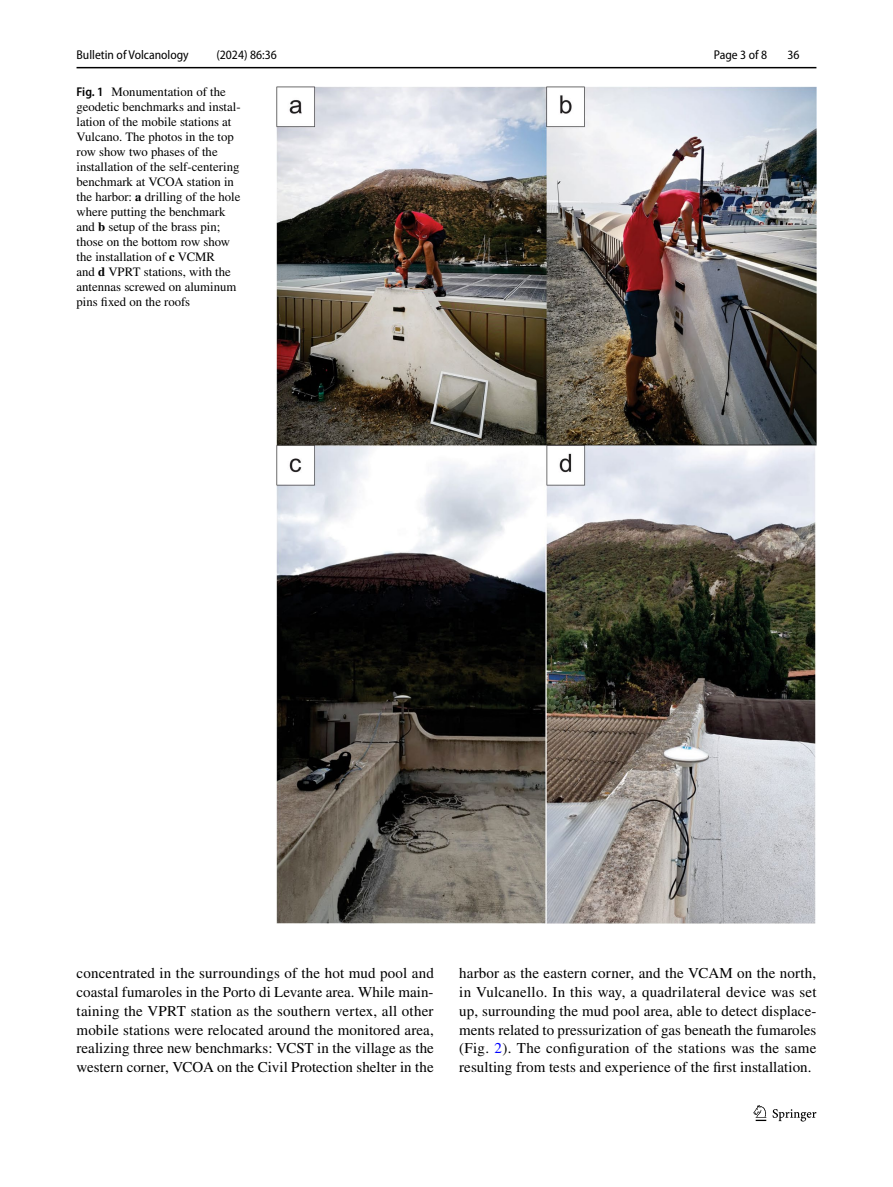
<style>
.page{position:relative;width:893px;height:1187px;background:#fff}
.page>*{position:absolute;margin:0;border:0;box-sizing:border-box;transform-origin:0 0}
.t1{font:15px/18.8px "STIX";letter-spacing:.005em;color:#000;text-align:justify}
.t2{font:12.75px/15px "STIX";color:#000}
.t3{font:semi-condensed 12.75px "Myriad Pro";color:#000}
.s1{font-family:"Myriad Pro";font-weight:600;font-stretch:semi-condensed}
.s2{font-weight:700}
.s3{color:#00f}
</style>
<div class="page">
<hr style="left:77px;top:67px;width:739px;height:1px;background:#000">
<svg style="left:753px;top:1105px;width:13px;height:15px"></svg>
<svg style="left:773px;top:1109px;width:43px;height:12px"></svg>
<img style="left:276px;top:87px;width:540px;height:836px">
<p class="t3" style="left:77px;top:48px;width:114px">Bulletin of Volcanology</p>
<p class="t3" style="left:216px;top:48px;width:62px">(2024) 86:36</p>
<p class="t3" style="left:714px;top:48px;width:55px">Page 3 of 8</p>
<p class="t3" style="left:787px;top:48px;width:14px">36</p>
<p class="t2" style="left:77px;top:85px;width:166px"><span class="s1">Fig. 1</span> Monumentation of the geodetic benchmarks and instal&shy;lation of the mobile stations at<br>Vulcano. The photos in the top row show two phases of the installation of the self-centering benchmark at VCOA station in the harbor: <span class="s2">a</span> drilling of the hole where putting the benchmark and <span class="s2">b</span> setup of the brass pin; those on the bottom row show the installation of <span class="s2">c</span> VCMR<br>and <span class="s2">d</span> VPRT stations, with the antennas screwed on aluminum pins fixed on the roofs</p>
<p class="t1" style="left:77px;top:964px;width:359px">concentrated in the surroundings of the hot mud pool and coastal fumaroles in the Porto di Levante area. While main&shy;taining the VPRT station as the southern vertex, all other mobile stations were relocated around the monitored area, realizing three new benchmarks: VCST in the village as the western corner, VCOA on the Civil Protection shelter in the</p>
<p class="t1" style="left:459px;top:964px;width:359px">harbor as the eastern corner, and the VCAM on the north, in Vulcanello. In this way, a quadrilateral device was set up, surrounding the mud pool area, able to detect displace&shy;ments related to pressurization of gas beneath the fumaroles (Fig. <span class="s3">2</span>). The configuration of the stations was the same resulting from tests and experience of the first installation.</p>
</div>
